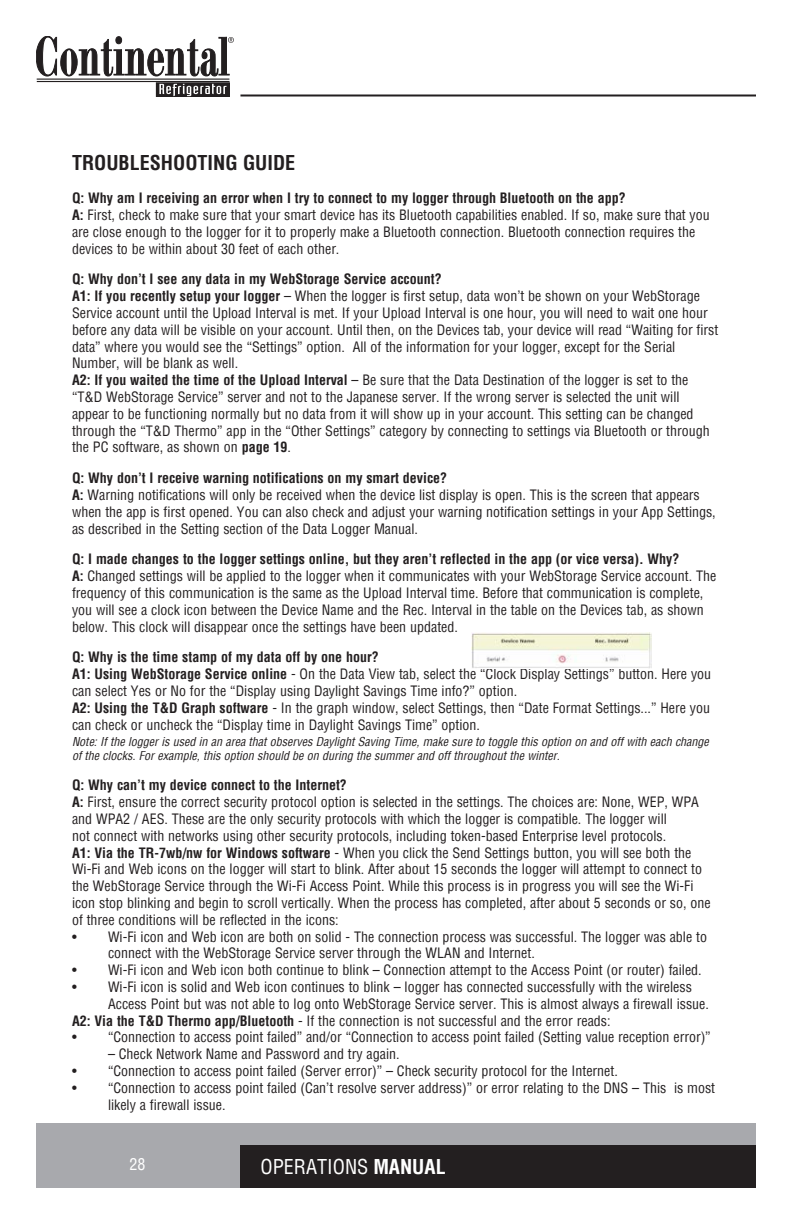
<style>
.page{position:relative;width:792px;height:1224px;background:#fff}
.page>*{position:absolute;margin:0;border:0;box-sizing:border-box;transform-origin:0 0}
.t1{font:700 condensed 20px "Helvetica";color:#231f20}
.t2{font:condensed 20px "Helvetica";color:#fff}
.t3{font:condensed 16px "Helvetica";color:#fff}
.t4{font:condensed 14px/16.8px "Helvetica";color:#231f20}
.t5{font:700 condensed 14px "Helvetica";color:#231f20}
.t6{font:italic condensed 12px/14px "Helvetica";color:#231f20}
.s1{font-weight:700}
</style>
<div class="page">
<div style="left:36px;top:1123px;width:720px;height:65px;background:#a8a9ad"></div>
<div style="left:241px;top:1145px;width:515px;height:43px;background:#231f20"></div>
<hr style="left:240px;top:94px;width:516px;height:2px;background:#231f20">
<hr style="left:37px;top:79px;width:192px;height:1px;background:#231f20">
<hr style="left:37px;top:81px;width:193px;height:1px;background:#231f20">
<div style="left:156px;top:83px;width:73px;height:13px;background:#231f20"></div>
<div style="left:156px;top:83px;width:74px;height:14px;border:1px solid #231f20"></div>
<svg style="left:159px;top:84px;width:68px;height:12px"></svg>
<svg style="left:36px;top:36px;width:198px;height:40px"></svg>
<img style="left:472px;top:632px;width:180px;height:36px">
<p class="t1" style="left:72px;top:150px;width:225px">TROUBLESHOOTING GUIDE</p>
<p class="t5" style="left:72px;top:189px;width:555px">Q: Why am I receiving an error when I try to connect to my logger through Bluetooth on the app?</p>
<p class="t4" style="left:72px;top:206px;width:639px"><span class="s1">A:</span> First, check to make sure that your smart device has its Bluetooth capabilities enabled. If so, make sure that you</p>
<p class="t4" style="left:72px;top:223px;width:625px">are close enough to the logger for it to properly make a Bluetooth connection. Bluetooth connection requires the</p>
<p class="t4" style="left:72px;top:240px;width:269px">devices to be within about 30 feet of each other.</p>
<p class="t5" style="left:72px;top:270px;width:371px">Q: Why don’t I see any data in my WebStorage Service account?</p>
<p class="t4" style="left:72px;top:287px;width:629px"><span class="s1">A1: If you recently setup your logger</span> – When the logger is first setup, data won’t be shown on your WebStorage</p>
<p class="t4" style="left:72px;top:304px;width:637px">Service account until the Upload Interval is met. If your Upload Interval is one hour, you will need to wait one hour</p>
<p class="t4" style="left:72px;top:321px;width:648px">before any data will be visible on your account. Until then, on the Devices tab, your device will read “Waiting for first</p>
<p class="t4" style="left:72px;top:338px;width:605px">data” where you would see the “Settings” option. All of the information for your logger, except for the Serial</p>
<p class="t4" style="left:72px;top:355px;width:168px">Number, will be blank as well.</p>
<p class="t4" style="left:72px;top:371px;width:618px"><span class="s1">A2: If you waited the time of the Upload Interval</span> – Be sure that the Data Destination of the logger is set to the</p>
<p class="t4" style="left:72px;top:388px;width:609px">“T&amp;D WebStorage Service” server and not to the Japanese server. If the wrong server is selected the unit will</p>
<p class="t4" style="left:72px;top:405px;width:623px">appear to be functioning normally but no data from it will show up in your account. This setting can be changed</p>
<p class="t4" style="left:72px;top:422px;width:639px">through the “T&amp;D Thermo” app in the “Other Settings” category by connecting to settings via Bluetooth or through</p>
<p class="t4" style="left:72px;top:439px;width:221px">the PC software, as shown on <span class="s1">page 19</span>.</p>
<p class="t5" style="left:72px;top:469px;width:377px">Q: Why don’t I receive warning notifications on my smart device?</p>
<p class="t4" style="left:72px;top:486px;width:629px"><span class="s1">A:</span> Warning notifications will only be received when the device list display is open. This is the screen that appears</p>
<p class="t4" style="left:72px;top:503px;width:645px">when the app is first opened. You can also check and adjust your warning notification settings in your App Settings,</p>
<p class="t4" style="left:72px;top:520px;width:347px">as described in the Setting section of the Data Logger Manual.</p>
<p class="t5" style="left:72px;top:550px;width:609px">Q: I made changes to the logger settings online, but they aren’t reflected in the app (or vice versa). Why?</p>
<p class="t4" style="left:72px;top:567px;width:646px"><span class="s1">A:</span> Changed settings will be applied to the logger when it communicates with your WebStorage Service account. The</p>
<p class="t4" style="left:72px;top:584px;width:633px">frequency of this communication is the same as the Upload Interval time. Before that communication is complete,</p>
<p class="t4" style="left:72px;top:601px;width:633px">you will see a clock icon between the Device Name and the Rec. Interval in the table on the Devices tab, as shown</p>
<p class="t4" style="left:72px;top:618px;width:387px">below. This clock will disappear once the settings have been updated.</p>
<p class="t5" style="left:72px;top:648px;width:308px">Q: Why is the time stamp of my data off by one hour?</p>
<p class="t4" style="left:72px;top:665px;width:641px"><span class="s1">A1: Using WebStorage Service online</span> - On the Data View tab, select the “Clock Display Settings” button. Here you</p>
<p class="t4" style="left:72px;top:682px;width:447px">can select Yes or No for the “Display using Daylight Savings Time info?” option.</p>
<p class="t4" style="left:72px;top:699px;width:640px"><span class="s1">A2: Using the T&amp;D Graph software</span> - In the graph window, select Settings, then “Date Format Settings...” Here you</p>
<p class="t4" style="left:72px;top:716px;width:410px">can check or uncheck the “Display time in Daylight Savings Time” option.</p>
<p class="t6" style="left:72px;top:734px;width:638px">Note: If the logger is used in an area that observes Daylight Saving Time, make sure to toggle this option on and off with each change of the clocks. For example, this option should be on during the summer and off throughout the winter.</p>
<p class="t5" style="left:72px;top:776px;width:276px">Q: Why can’t my device connect to the Internet?</p>
<p class="t4" style="left:72px;top:793px;width:629px"><span class="s1">A:</span> First, ensure the correct security protocol option is selected in the settings. The choices are: None, WEP, WPA</p>
<p class="t4" style="left:72px;top:810px;width:596px">and WPA2 / AES. These are the only security protocols with which the logger is compatible. The logger will</p>
<p class="t4" style="left:72px;top:827px;width:596px">not connect with networks using other security protocols, including token-based Enterprise level protocols.</p>
<p class="t4" style="left:72px;top:844px;width:621px"><span class="s1">A1: Via the TR-7wb/nw for Windows software</span> - When you click the Send Settings button, you will see both the</p>
<p class="t4" style="left:72px;top:861px;width:632px">Wi-Fi and Web icons on the logger will start to blink. After about 15 seconds the logger will attempt to connect to</p>
<p class="t4" style="left:72px;top:877px;width:623px">the WebStorage Service through the Wi-Fi Access Point. While this process is in progress you will see the Wi-Fi</p>
<p class="t4" style="left:72px;top:894px;width:640px">icon stop blinking and begin to scroll vertically. When the process has completed, after about 5 seconds or so, one</p>
<p class="t4" style="left:72px;top:911px;width:268px">of three conditions will be reflected in the icons:</p>
<p class="t4" style="left:108px;top:928px;width:601px;text-indent:-36px">• Wi-Fi icon and Web icon are both on solid - The connection process was successful. The logger was able to connect with the WebStorage Service server through the WLAN and Internet.</p>
<p class="t4" style="left:72px;top:961px;width:631px">• Wi-Fi icon and Web icon both continue to blink – Connection attempt to the Access Point (or router) failed.</p>
<p class="t4" style="left:108px;top:978px;width:603px;text-indent:-36px">• Wi-Fi icon is solid and Web icon continues to blink – logger has connected successfully with the wireless<br>Access Point but was not able to log onto WebStorage Service server. This is almost always a firewall issue.</p>
<p class="t4" style="left:72px;top:1012px;width:540px"><span class="s1">A2: Via the T&amp;D Thermo app/Bluetooth</span> - If the connection is not successful and the error reads:</p>
<p class="t4" style="left:72px;top:1029px;width:640px">• “Connection to access point failed” and/or “Connection to access point failed (Setting value reception error)”</p>
<p class="t4" style="left:108px;top:1045px;width:293px">– Check Network Name and Password and try again.</p>
<p class="t4" style="left:72px;top:1062px;width:547px">• “Connection to access point failed (Server error)” – Check security protocol for the Internet.</p>
<p class="t4" style="left:108px;top:1079px;width:609px;text-indent:-36px">• “Connection to access point failed (Can’t resolve server address)” or error relating to the DNS – This is most likely a firewall issue.</p>
<p class="t3" style="left:130px;top:1154px;width:17px">28</p>
<h1 class="t2" style="left:261px;top:1153px;width:187px">OPERATIONS <span class="s1">MANUAL</span></h1>
</div>
